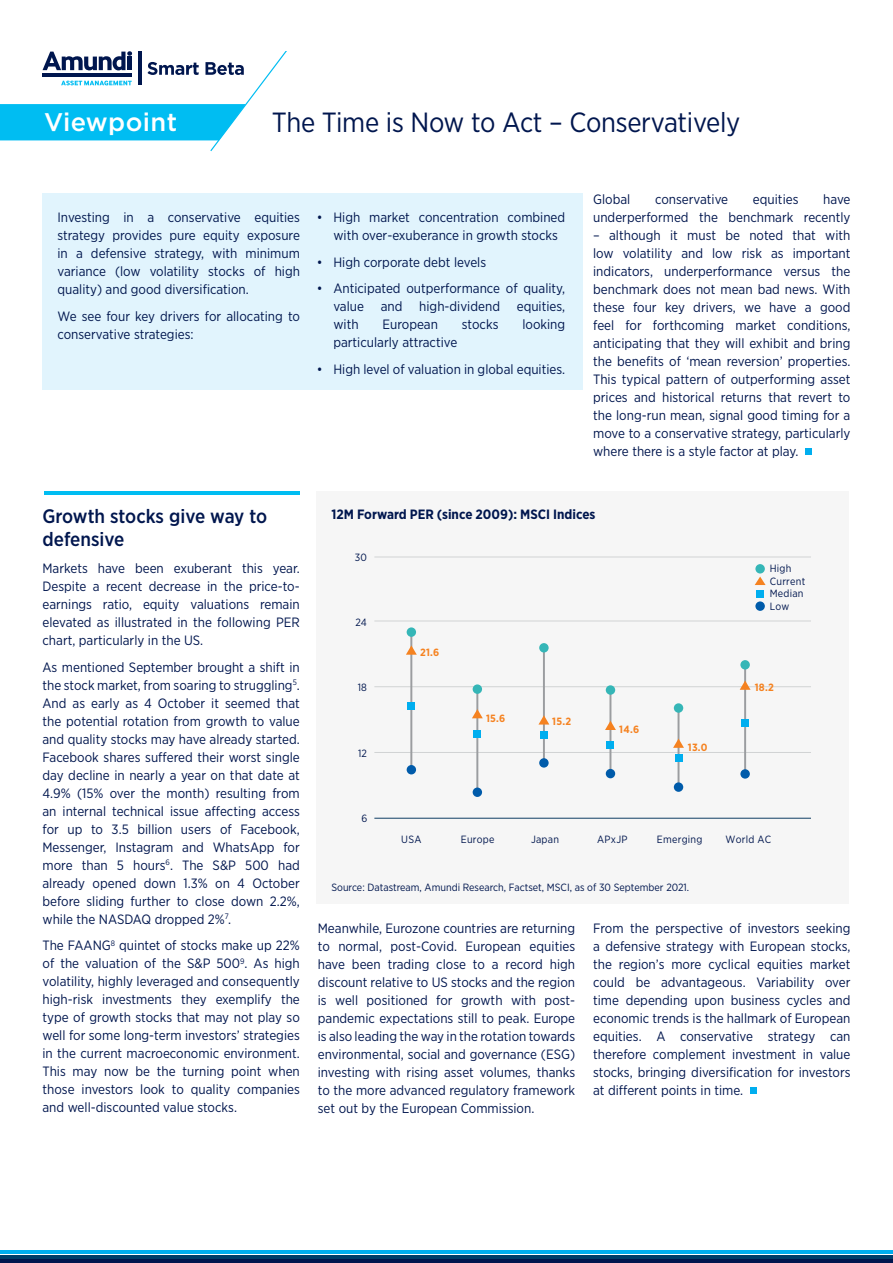
<style>
.page{position:relative;width:893px;height:1263px;background:#fff}
.page>*{position:absolute;margin:0;border:0;box-sizing:border-box;transform-origin:0 0}
.t1{font:27.75px "Gotham Narrow";letter-spacing:-.01em;color:#00164e}
.t2{font:500 25.5px "Gotham";letter-spacing:.015em;color:#fff}
.t3{font:500 19.5px/23.4px "Gotham Narrow";color:#00164e}
.t4{font:13.5px/18px "Gotham Narrow";color:#00164e;text-align:justify}
.t5{font:700 13.5px "Gotham Narrow";color:#00164e}
.t6{font:10.5px "Gotham Narrow";color:#00164e}
.t7{font:10.5px/12.6px "Gotham Narrow";letter-spacing:.025em;color:#00164e}
.t8{font:700 10.5px "Gotham Narrow";letter-spacing:.025em;color:#f58220}
</style>
<div class="page">
<div style="left:43px;top:193px;width:540px;height:197px;background:#e1f4fd"></div>
<hr style="left:0;top:1259px;width:893px;height:4px;background:#00164e">
<hr style="left:0;top:1255px;width:893px;height:3px;background:#003e6a">
<hr style="left:0;top:1250px;width:893px;height:4px;background:#00aeef">
<div style="left:805px;top:448px;width:7px;height:7px;background:#00aeef"></div>
<div style="left:750px;top:1087px;width:7px;height:6px;background:#00aeef"></div>
<div style="left:317px;top:491px;width:532px;height:413px;background:#f6f6f6"></div>
<hr style="left:374px;top:818px;width:437px;height:1px;background:#103e64">
<hr style="left:374px;top:752px;width:437px;height:1px;background:#d1d3d4">
<hr style="left:374px;top:686px;width:437px;height:1px;background:#d1d3d4">
<hr style="left:374px;top:621px;width:437px;height:1px;background:#d1d3d4">
<hr style="left:374px;top:557px;width:437px;height:1px;background:#d1d3d4">
<svg style="left:755px;top:601px;width:10px;height:10px"></svg>
<div style="left:755px;top:564px;width:10px;height:9px;background:#35b6b7;border-radius:50%"></div>
<div style="left:756px;top:590px;width:8px;height:8px;background:#00aeef"></div>
<svg style="left:755px;top:577px;width:11px;height:8px"></svg>
<hr style="left:410px;top:632px;width:2px;height:137px;background:#9b9da0">
<hr style="left:476px;top:688px;width:2px;height:104px;background:#9b9da0">
<hr style="left:543px;top:646px;width:2px;height:117px;background:#9b9da0">
<hr style="left:609px;top:690px;width:2px;height:83px;background:#9b9da0">
<hr style="left:678px;top:707px;width:1px;height:79px;background:#9b9da0">
<hr style="left:744px;top:665px;width:2px;height:109px;background:#9b9da0">
<svg style="left:406px;top:645px;width:11px;height:10px"></svg>
<svg style="left:472px;top:709px;width:11px;height:9px"></svg>
<svg style="left:539px;top:715px;width:10px;height:9px"></svg>
<svg style="left:605px;top:721px;width:11px;height:9px"></svg>
<svg style="left:673px;top:738px;width:11px;height:10px"></svg>
<svg style="left:740px;top:680px;width:11px;height:10px"></svg>
<div style="left:407px;top:627px;width:9px;height:10px;background:#35b6b7;border-radius:50%"></div>
<div style="left:473px;top:684px;width:9px;height:10px;background:#35b6b7;border-radius:50%"></div>
<div style="left:539px;top:643px;width:10px;height:9px;background:#35b6b7;border-radius:50%"></div>
<div style="left:606px;top:685px;width:9px;height:10px;background:#35b6b7;border-radius:50%"></div>
<div style="left:674px;top:703px;width:9px;height:10px;background:#35b6b7;border-radius:50%"></div>
<div style="left:740px;top:660px;width:10px;height:9px;background:#35b6b7;border-radius:50%"></div>
<div style="left:407px;top:702px;width:8px;height:7px;background:#00aeef"></div>
<div style="left:473px;top:730px;width:8px;height:8px;background:#00aeef"></div>
<div style="left:540px;top:731px;width:8px;height:7px;background:#00aeef"></div>
<div style="left:607px;top:741px;width:7px;height:8px;background:#00aeef"></div>
<div style="left:675px;top:754px;width:7px;height:8px;background:#00aeef"></div>
<div style="left:741px;top:719px;width:8px;height:8px;background:#00aeef"></div>
<svg style="left:740px;top:769px;width:10px;height:10px"></svg>
<div style="left:674px;top:782px;width:9px;height:10px;background:#005baa;border-radius:50%"></div>
<div style="left:606px;top:769px;width:9px;height:9px;background:#005baa;border-radius:50%"></div>
<svg style="left:539px;top:758px;width:10px;height:10px"></svg>
<div style="left:407px;top:765px;width:9px;height:9px;background:#005baa;border-radius:50%"></div>
<div style="left:473px;top:787px;width:9px;height:10px;background:#005baa;border-radius:50%"></div>
<hr style="left:44px;top:491px;width:256px;height:4px;background:#00bdf2">
<svg style="left:0;top:51px;width:287px;height:101px"></svg>
<h2 class="t2" style="left:44px;top:105px;width:135px">Viewpoint</h2>
<h1 class="t1" style="left:272px;top:105px;width:470px">The Time is Now to Act – Conservatively</h1>
<p class="t4" style="left:58px;top:208px;width:244px">Investing in a conservative equities strategy provides pure equity exposure in a defensive strategy, with minimum variance (low volatility stocks of high quality) and good diversification.</p>
<p class="t4" style="left:58px;top:307px;width:244px">We see four key drivers for allocating to conservative strategies:</p>
<p class="t4" style="left:333px;top:208px;width:233px;text-indent:-16px">• High market concentration combined with over-exuberance in growth stocks</p>
<p class="t4" style="left:317px;top:253px;width:171px">• High corporate debt levels</p>
<p class="t4" style="left:333px;top:279px;width:233px;text-indent:-16px">• Anticipated outperformance of quality, value and high-dividend equities, with</p>
<p class="t4" style="left:382px;top:315px;width:57px">European</p>
<p class="t4" style="left:462px;top:315px;width:38px">stocks</p>
<p class="t4" style="left:522px;top:315px;width:44px">looking</p>
<p class="t4" style="left:333px;top:333px;width:125px">particularly attractive</p>
<p class="t4" style="left:317px;top:360px;width:250px">• High level of valuation in global equities.</p>
<p class="t4" style="left:593px;top:190px;width:259px;text-align:right">have<br>underperformed the benchmark recently</p>
<p class="t4" style="left:593px;top:226px;width:259px">– although it must be noted that with low volatility and low risk as important indicators, underperformance versus the benchmark does not mean bad news. With these four key drivers, we have a good feel for forthcoming market conditions, anticipating that they will exhibit and bring the benefits of ‘mean reversion’ properties.<br>This typical pattern of outperforming asset prices and historical returns that revert to the long-run mean, signal good timing for a move to a conservative strategy, particularly where there is a style factor at play.</p>
<p class="t4" style="left:593px;top:190px;width:39px">Global</p>
<p class="t4" style="left:655px;top:190px;width:74px">conservative</p>
<p class="t4" style="left:753px;top:190px;width:47px">equities</p>
<h3 class="t3" style="left:43px;top:504px;width:226px">Growth stocks give way to defensive</h3>
<p class="t4" style="left:43px;top:559px;width:259px">Markets have been exuberant this year.<br>Despite a recent decrease in the price-to&shy;earnings ratio, equity valuations remain elevated as illustrated in the following PER chart, particularly in the US.</p>
<p class="t4" style="left:43px;top:657px;width:259px">As mentioned September brought a shift in the stock market, from soaring to struggling<sup>5</sup>.<br>And as early as 4 October it seemed that the potential rotation from growth to value and quality stocks may have already started.<br>Facebook shares suffered their worst single day decline in nearly a year on that date at 4.9% (15% over the month) resulting from an internal technical issue affecting access for up to 3.5 billion users of Facebook, Messenger, Instagram and WhatsApp for more than 5 hours<sup>6</sup>. The S&amp;P 500 had already opened down 1.3% on 4 October before sliding further to close down 2.2%, while the NASDAQ dropped 2%<sup>7</sup>.</p>
<p class="t4" style="left:43px;top:936px;width:259px">The FAANG<sup>8</sup> quintet of stocks make up 22% of the valuation of the S&amp;P 500<sup>9</sup>. As high volatility, highly leveraged and consequently high-risk investments they exemplify the type of growth stocks that may not play so well for some long-term investors’ strategies in the current macroeconomic environment.<br>This may now be the turning point when those investors look to quality companies and well-discounted value stocks.</p>
<p class="t5" style="left:331px;top:505px;width:266px">12M Forward PER (since 2009): MSCI Indices</p>
<p class="t6" style="left:355px;top:551px;width:13px">30</p>
<p class="t6" style="left:355px;top:616px;width:13px">24</p>
<p class="t6" style="left:358px;top:681px;width:11px">18</p>
<p class="t6" style="left:358px;top:747px;width:10px">12</p>
<p class="t6" style="left:361px;top:812px;width:7px">6</p>
<p class="t8" style="left:420px;top:645px;width:21px">21.6</p>
<p class="t8" style="left:486px;top:712px;width:21px">15.6</p>
<p class="t8" style="left:552px;top:715px;width:20px">15.2</p>
<p class="t8" style="left:619px;top:723px;width:21px">14.6</p>
<p class="t8" style="left:688px;top:740px;width:21px">13.0</p>
<p class="t7" style="left:770px;top:562px;width:37px">High<br>Current<br>Median<br>Low</p>
<p class="t8" style="left:755px;top:681px;width:21px">18.2</p>
<p class="t6" style="left:401px;top:832px;width:22px">USA</p>
<p class="t6" style="left:461px;top:832px;width:35px">Europe</p>
<p class="t6" style="left:531px;top:832px;width:30px">Japan</p>
<p class="t6" style="left:597px;top:832px;width:32px">APxJP</p>
<p class="t7" style="left:657px;top:832px;width:47px">Emerging</p>
<p class="t6" style="left:725px;top:832px;width:47px">World AC</p>
<p class="t6" style="left:331px;top:880px;width:359px">Source: Datastream, Amundi Research, Factset, MSCI, as of 30 September 2021.</p>
<p class="t4" style="left:318px;top:919px;width:259px">Meanwhile, Eurozone countries are returning to normal, post-Covid. European equities have been trading close to a record high discount relative to US stocks and the region is well positioned for growth with post&shy;pandemic expectations still to peak. Europe is also leading the way in the rotation towards environmental, social and governance (ESG) investing with rising asset volumes, thanks to the more advanced regulatory framework set out by the European Commission.</p>
<p class="t4" style="left:593px;top:919px;width:259px">From the perspective of investors seeking a defensive strategy with European stocks, the region’s more cyclical equities market could be advantageous. Variability over time depending upon business cycles and economic trends is the hallmark of European equities. A conservative strategy can therefore complement investment in value stocks, bringing diversification for investors at different points in time.</p>
</div>
